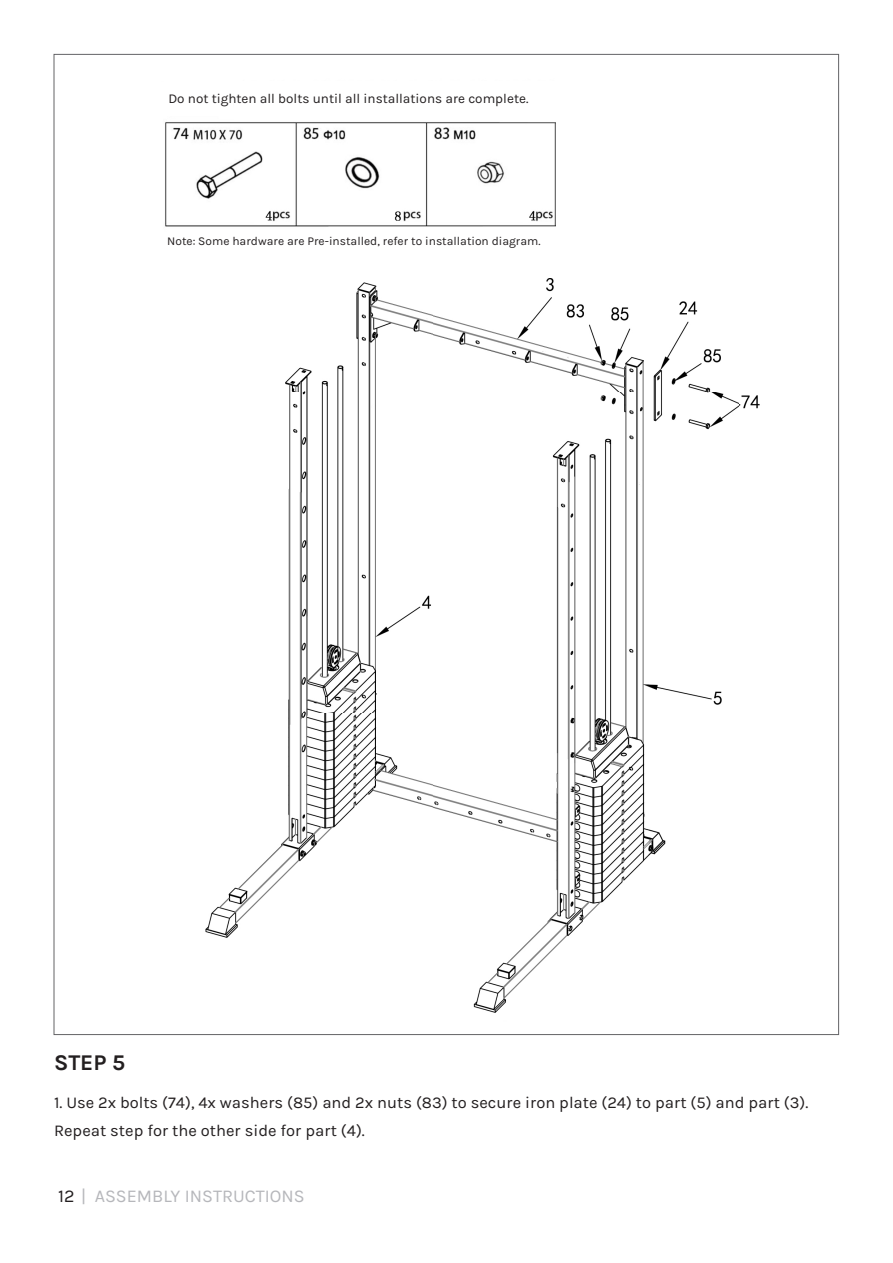
<style>
.page{position:relative;width:893px;height:1263px;background:#fff}
.page>*{position:absolute;margin:0;border:0;box-sizing:border-box;transform-origin:0 0}
.t1{font:700 22.5px "Karla";color:#231f20}
.t2{font:18px "Karla";color:#b6b7bb}
.t3{font:16.5px/28.8px "Karla";color:#231f20}
.t4{font:13.5px "Karla";color:#231f20}
.t5{font:12px "Karla";color:#231f20}
.s1{color:#231f20}
</style>
<div class="page">
<img style="left:165px;top:122px;width:595px;height:891px">
<div style="left:556px;top:118px;width:232px;height:120px;background:#fff"></div>
<div style="left:162px;top:234px;width:405px;height:24px;background:#fff"></div>
<p class="t4" style="left:168px;top:91px;width:362px">Do not tighten all bolts until all installations are complete.</p>
<p class="t5" style="left:167px;top:235px;width:375px">Note: Some hardware are Pre-installed, refer to installation diagram.</p>
<p class="t1" style="left:54px;top:1050px;width:73px">STEP 5</p>
<p class="t3" style="left:54px;top:1088px;width:756px">1. Use 2x bolts (74), 4x washers (85) and 2x nuts (83) to secure iron plate (24) to part (5) and part (3).<br>Repeat step for the other side for part (4).</p>
<p class="t2" style="left:58px;top:1186px;width:248px"><span class="s1">12</span> | ASSEMBLY INSTRUCTIONS</p>
</div>
